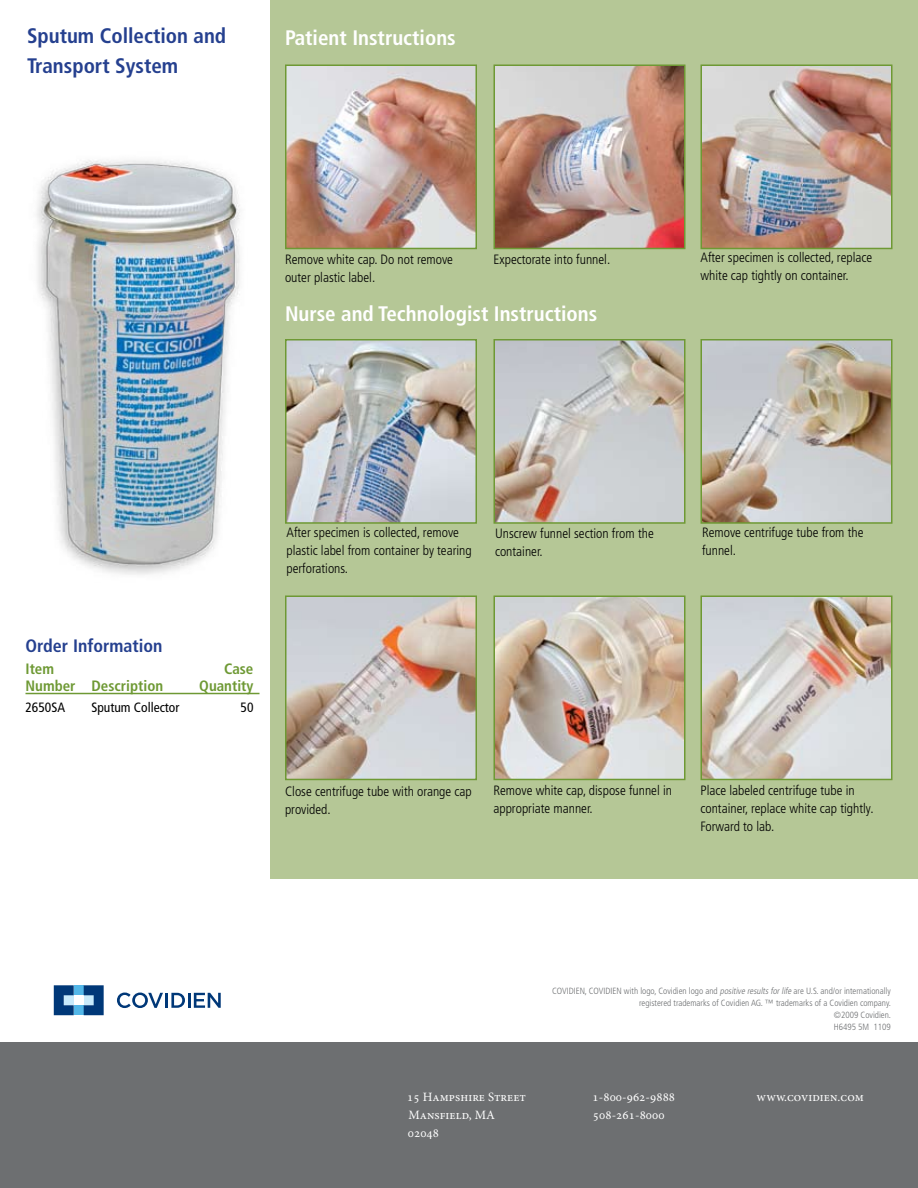
<style>
.page{position:relative;width:918px;height:1188px;background:#fff}
.page>*{position:absolute;margin:0;border:0;box-sizing:border-box;transform-origin:0 0}
.t1{font:700 condensed 21px "Frutiger";color:#fff}
.t2{font:700 condensed 21px/30px "Frutiger";color:#25408f}
.t3{font:700 condensed 18px "Frutiger";color:#25408f}
.t4{font:700 condensed 15px "Frutiger";color:#6e9934}
.t5{font:300 condensed 13.5px/18px "Frutiger";color:#000}
.t6{font:condensed 13.5px "Frutiger";color:#000}
.t7{font:12.75px/18px "Minion Pro";letter-spacing:.005em;color:#fff}
.t8{font:300 condensed 9px/12px "Frutiger";color:#6d6f71;text-align:right}
.s1{font-style:italic}
</style>
<div class="page">
<div style="left:0;top:1042px;width:918px;height:146px;background:#6d6f71"></div>
<div style="left:270px;top:0;width:648px;height:879px;background:#b5c796"></div>
<svg style="left:117px;top:993px;width:46px;height:15px"></svg>
<hr style="left:165px;top:993px;width:3px;height:15px;background:#003878">
<svg style="left:171px;top:993px;width:50px;height:15px"></svg>
<div style="left:74px;top:985px;width:10px;height:10px;background:#53b7e8"></div>
<div style="left:74px;top:1005px;width:10px;height:10px;background:#53b7e8"></div>
<svg style="left:54px;top:985px;width:20px;height:30px"></svg>
<svg style="left:84px;top:985px;width:20px;height:30px"></svg>
<img style="left:36px;top:160px;width:204px;height:415px">
<img style="left:703px;top:67px;width:186px;height:179px">
<div style="left:700px;top:64px;width:192px;height:185px;border:2px solid #6e9934"></div>
<img style="left:288px;top:67px;width:186px;height:179px">
<div style="left:285px;top:64px;width:192px;height:185px;border:2px solid #6e9934"></div>
<img style="left:497px;top:67px;width:186px;height:179px">
<div style="left:494px;top:64px;width:192px;height:185px;border:2px solid #6e9934"></div>
<img style="left:703px;top:342px;width:186px;height:179px">
<div style="left:700px;top:339px;width:192px;height:185px;border:2px solid #6e9934"></div>
<img style="left:288px;top:342px;width:186px;height:179px">
<div style="left:285px;top:339px;width:192px;height:185px;border:2px solid #6e9934"></div>
<img style="left:497px;top:342px;width:186px;height:179px">
<div style="left:494px;top:339px;width:192px;height:185px;border:2px solid #6e9934"></div>
<img style="left:703px;top:599px;width:186px;height:178px">
<div style="left:700px;top:596px;width:192px;height:184px;border:2px solid #6e9934"></div>
<img style="left:288px;top:599px;width:186px;height:178px">
<div style="left:285px;top:596px;width:192px;height:184px;border:2px solid #6e9934"></div>
<img style="left:497px;top:599px;width:186px;height:178px">
<div style="left:494px;top:596px;width:192px;height:184px;border:2px solid #6e9934"></div>
<hr style="left:26px;top:693px;width:234px;height:1px;background:#6e9934">
<h1 class="t2" style="left:27px;top:21px;width:201px">Sputum Collection and<br>Transport System</h1>
<h1 class="t1" style="left:285px;top:25px;width:172px">Patient Instructions</h1>
<p class="t5" style="left:285px;top:250px;width:170px">Remove white cap. Do not remove outer plastic label.</p>
<p class="t5" style="left:700px;top:249px;width:173px">After specimen is collected, replace white cap tightly on container.</p>
<p class="t5" style="left:494px;top:250px;width:118px">Expectorate into funnel.</p>
<h1 class="t1" style="left:285px;top:301px;width:314px">Nurse and Technologist Instructions</h1>
<h2 class="t3" style="left:26px;top:635px;width:138px">Order Information</h2>
<p class="t4" style="left:25px;top:660px;width:30px">Item</p>
<p class="t4" style="left:224px;top:660px;width:31px">Case</p>
<p class="t4" style="left:25px;top:676px;width:139px">Number Description</p>
<p class="t4" style="left:199px;top:676px;width:56px">Quantity</p>
<p class="t6" style="left:26px;top:699px;width:41px">2650SA</p>
<p class="t6" style="left:92px;top:699px;width:89px">Sputum Collector</p>
<p class="t6" style="left:241px;top:699px;width:14px">50</p>
<p class="t5" style="left:286px;top:523px;width:187px">After specimen is collected, remove plastic label from container by tearing perforations.</p>
<p class="t5" style="left:702px;top:523px;width:163px">Remove centrifuge tube from the funnel.</p>
<p class="t5" style="left:495px;top:525px;width:160px">Unscrew funnel section from the container.</p>
<p class="t5" style="left:285px;top:783px;width:188px">Close centrifuge tube with orange cap provided.</p>
<p class="t5" style="left:493px;top:781px;width:180px">Remove white cap, dispose funnel in appropriate manner.</p>
<p class="t5" style="left:700px;top:781px;width:175px">Place labeled centrifuge tube in container, replace white cap tightly.<br>Forward to lab.</p>
<p class="t8" style="left:552px;top:985px;width:341px">COVIDIEN, COVIDIEN with logo, Covidien logo and <span class="s1">positive resultsforlife</span> are U.S. and/or internationally registered trademarks of Covidien AG. ™ trademarks of a Covidien company.<br>©2009 Covidien.<br>H6495 5M 1109</p>
<p class="t7" style="left:407px;top:1088px;width:120px">15 Hampshire Street<br>Mansfield, MA<br>02048</p>
<p class="t7" style="left:593px;top:1088px;width:84px">1-800-962-9888<br>508-261-8000</p>
<p class="t7" style="left:757px;top:1088px;width:109px">www.covidien.com</p>
</div>
